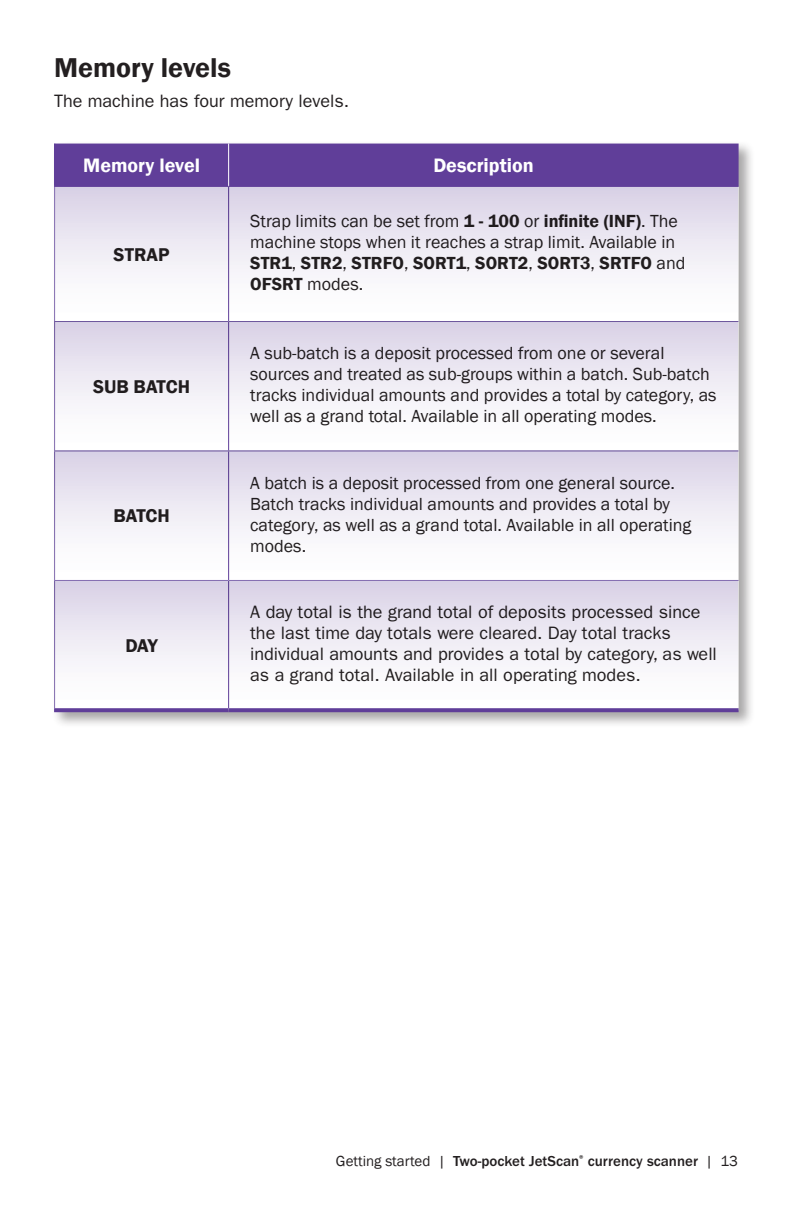
<style>
.page{position:relative;width:792px;height:1224px;background:#fff}
.page>*{position:absolute;margin:0;border:0;box-sizing:border-box;transform-origin:0 0}
.t1{font:600 28px "Franklin Gothic";color:#231f20}
.t2{font:600 20px "Franklin Gothic";color:#fff}
.t3{font:600 19px "Franklin Gothic";color:#231f20}
.t4{font:18px/21px "Franklin Gothic";color:#231f20}
.t5{font:18px/21px "ITC Franklin Gothic Std";color:#231f20}
.t6{font:500 15px "ITC Franklin Gothic Std";color:#231f20}
.s1{font-weight:600}
.s2{font-family:"Franklin Gothic";font-weight:400}
</style>
<div class="page">
<div style="left:51px;top:140px;width:704px;height:589px;background:#231f20;opacity:.4"></div>
<div style="left:55px;top:144px;width:684px;height:42px;background:#603e99"></div>
<hr style="left:54px;top:187px;width:1px;height:134px;background:#836cb0">
<hr style="left:54px;top:580px;width:175px;height:1px;background:#836cb0">
<svg style="left:54px;top:708px;width:175px;height:4px"></svg>
<hr style="left:229px;top:186px;width:510px;height:1px;background:#603e99">
<hr style="left:229px;top:321px;width:510px;height:1px;background:#836cb0">
<hr style="left:229px;top:450px;width:510px;height:1px;background:#836cb0">
<hr style="left:229px;top:580px;width:510px;height:1px;background:#836cb0">
<svg style="left:229px;top:708px;width:510px;height:4px;background:#68489e"></svg>
<hr style="left:54px;top:144px;width:1px;height:42px;background:#603e99">
<hr style="left:228px;top:144px;width:1px;height:42px;background:#fff">
<hr style="left:54px;top:186px;width:175px;height:1px;background:#603e99">
<div style="left:56px;top:187px;width:682px;height:134px;background:linear-gradient(to bottom,#dad3e7,#fff)"></div>
<div style="left:54px;top:321px;width:684px;height:130px;background:linear-gradient(to bottom,#dad3e7,#fff)"></div>
<div style="left:54px;top:451px;width:684px;height:129px;background:linear-gradient(to bottom,#dbd3e7,#fff)"></div>
<div style="left:54px;top:581px;width:684px;height:127px;background:linear-gradient(to bottom,#dad3e7,#fff)"></div>
<h1 class="t1" style="left:54px;top:51px;width:178px">Memory levels</h1>
<p class="t5" style="left:54px;top:91px;width:297px">The machine has four memory levels.</p>
<p class="t2" style="left:83px;top:153px;width:118px">Memory level</p>
<p class="t2" style="left:433px;top:153px;width:102px">Description</p>
<p class="t3" style="left:114px;top:243px;width:57px">STRAP</p>
<p class="t3" style="left:93px;top:375px;width:98px">SUB BATCH</p>
<p class="t3" style="left:113px;top:504px;width:58px">BATCH</p>
<p class="t3" style="left:125px;top:634px;width:34px">DAY</p>
<p class="t4" style="left:250px;top:211px;width:437px">Strap limits can be set from <span class="s1">1 - 100</span> or <span class="s1">infinite (INF)</span>. The machine stops when it reaches a strap limit. Available in <span class="s1">STR1</span>, <span class="s1">STR2</span>, <span class="s1">STRFO</span>, <span class="s1">SORT1</span>, <span class="s1">SORT2</span>, <span class="s1">SORT3</span>, <span class="s1">SRTFO</span> and <span class="s1">OFSRT</span> modes.</p>
<p class="t4" style="left:250px;top:343px;width:468px">A sub-batch is a deposit processed from one or several sources and treated as sub-groups within a batch. Sub-batch tracks individual amounts and provides a total by category, as well as a grand total. Available in all operating modes.</p>
<p class="t4" style="left:250px;top:473px;width:443px">A batch is a deposit processed from one general source.<br>Batch tracks individual amounts and provides a total by category, as well as a grand total. Available in all operating modes.</p>
<p class="t5" style="left:250px;top:602px;width:468px">A day total is the grand total of deposits processed since the last time day totals were cleared. Day total tracks individual amounts and provides a total by category, as well as a grand total. Available in all operating modes.</p>
<p class="t6" style="left:336px;top:1153px;width:404px"><span class="s2">Getting started |</span> Two-pocket JetScan<sup>®</sup> currency scanner <span class="s2">| 13</span></p>
</div>
